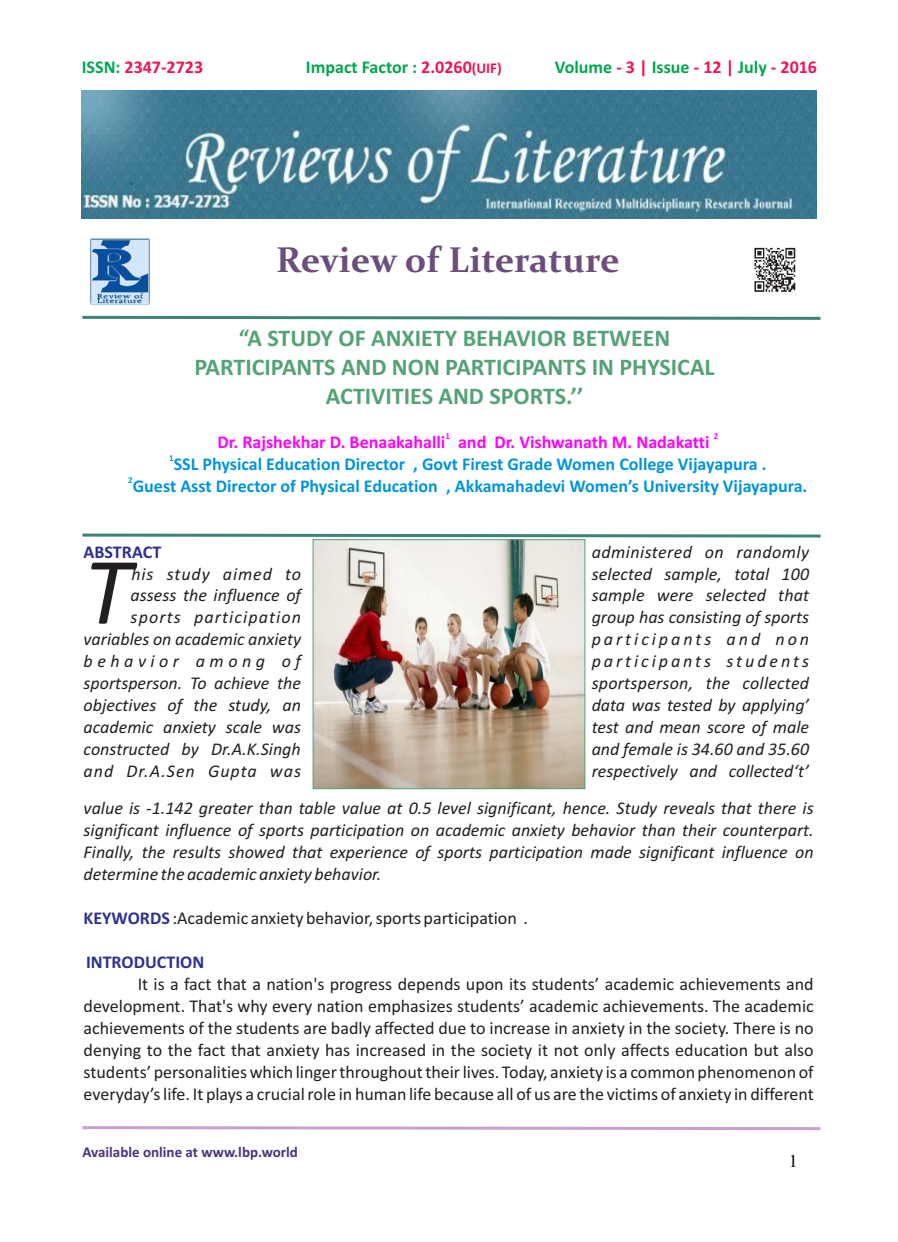
<style>
.page{position:relative;width:898px;height:1242px;background:#fff}
.page>*{position:absolute;margin:0;border:0;box-sizing:border-box;transform-origin:0 0}
.t1{font:italic 96.15px "Calibri";color:#231f20}
.t2{font:700 36px "Constantia";color:#6b4e7b}
.t3{font:700 24px/29.2px "Calibri";color:#54a275;text-align:center}
.t4{font:italic 18px/21.9px "Calibri";color:#231f20;text-align:justify}
.t5{font:18px/21.9px "Calibri";color:#231f20;text-align:justify}
.t6{font:700 18px "Calibri";color:#0095da}
.t7{font:700 18px "Calibri";color:#f0f}
.t8{font:700 18px "Calibri";color:#00a650}
.t9{font:700 18px "Calibri";color:#2e3092}
.t10{font:italic 18px "Calibri";letter-spacing:.05em;color:#231f20}
.t11{font:700 18px "Calibri";color:#ed1651}
.t12{font:18px "Times New Roman";color:#000}
.t13{font:700 15px "Calibri";color:#4a327e}
.t14{font:700 9px "Calibri";color:#f0f}
.t15{font:700 9px "Calibri";color:#0095da}
.s1{color:#00a650}
.s2{color:#ed1651}
.s3{font-size:15px;color:#ed1651}
.s4{font-weight:700;color:#2e3092}
</style>
<div class="page">
<img style="left:754px;top:247px;width:42px;height:45px">
<svg style="left:82px;top:1126px;width:739px;height:5px"></svg>
<svg style="left:82px;top:315px;width:739px;height:5px"></svg>
<svg style="left:82px;top:533px;width:739px;height:5px"></svg>
<img style="left:315px;top:541px;width:268px;height:246px">
<div style="left:313px;top:539px;width:272px;height:250px;border:1px solid #54a275"></div>
<img style="left:89px;top:238px;width:61px;height:67px">
<img style="left:81px;top:90px;width:735px;height:129px">
<p class="t11" style="left:82px;top:59px;width:123px"><span class="s1">ISSN:</span> 2347-2723</p>
<p class="t8" style="left:306px;top:59px;width:197px">Impact Factor : <span class="s2">2.0260</span><span class="s3">(UIF)</span></p>
<p class="t8" style="left:554px;top:59px;width:263px">Volume <span class="s2">- 3 |</span> Issue <span class="s2">- 12 |</span> July <span class="s2">- 2016</span></p>
<h2 class="t2" style="left:276px;top:245px;width:345px">Review of Literature</h2>
<h3 class="t3" style="left:194px;top:325px;width:521px">“A STUDY OF ANXIETY BEHAVIOR BETWEEN<br>PARTICIPANTS AND NON PARTICIPANTS IN PHYSICAL<br>ACTIVITIES AND SPORTS.’’</h3>
<p class="t14" style="left:445px;top:432px;width:6px">1</p>
<p class="t14" style="left:713px;top:432px;width:6px">2</p>
<p class="t7" style="left:217px;top:435px;width:493px">Dr. Rajshekhar D. Benaakahalli and Dr. Vishwanath M. Nadakatti</p>
<p class="t15" style="left:169px;top:454px;width:6px">1</p>
<p class="t6" style="left:174px;top:457px;width:594px">SSL Physical Education Director , Govt Firest Grade Women College Vijayapura .</p>
<p class="t15" style="left:128px;top:476px;width:6px">2</p>
<p class="t6" style="left:133px;top:479px;width:675px">Guest Asst Director of Physical Education , Akkamahadevi Women’s University Vijayapura.</p>
<p class="t9" style="left:84px;top:544px;width:79px">ABSTRACT</p>
<p class="t10" style="left:131px;top:566px;width:171px">his study aimed to</p>
<h1 class="t1" style="left:84px;top:551px;width:48px">T</h1>
<p class="t4" style="left:84px;top:586px;width:219px;text-align:right">assess the influence of sports participation variables on academic anxiety behavior among of sportsperson. To achieve the objectives of the study, an academic anxiety scale was constructed by Dr.A.K.Singh and Dr.A.Sen Gupta was</p>
<p class="t4" style="left:591px;top:542px;width:219px">administered on randomly selected sample, total 100 sample were selected that group has consisting of sports participants and non participants students sportsperson, the collected data was tested by applying’ test and mean score of male and female is 34.60 and 35.60 respectively and collected‘t’</p>
<p class="t4" style="left:84px;top:799px;width:731px">value is -1.142 greater than table value at 0.5 level significant, hence. Study reveals that there is significant influence of sports participation on academic anxiety behavior than their counterpart.<br>Finally, the results showed that experience of sports participation made significant influence on determine the academic anxiety behavior.</p>
<p class="t5" style="left:84px;top:908px;width:445px"><span class="s4">KEYWORDS</span> :Academic anxiety behavior, sports participation .</p>
<p class="t9" style="left:86px;top:954px;width:120px">INTRODUCTION</p>
<p class="t5" style="left:84px;top:974px;width:731px;text-indent:54px">It is a fact that a nation's progress depends upon its students’ academic achievements and development. That's why every nation emphasizes students’ academic achievements. The academic achievements of the students are badly affected due to increase in anxiety in the society. There is no denying to the fact that anxiety has increased in the society it not only affects education but also students’ personalities which linger throughout their lives. Today, anxiety is a common phenomenon of everyday’s life. It plays a crucial role in human life because all of us are the victims of anxiety in different</p>
<p class="t13" style="left:82px;top:1145px;width:217px">Available online at www.lbp.world</p>
<p class="t12" style="left:788px;top:1154px;width:10px">1</p>
</div>
